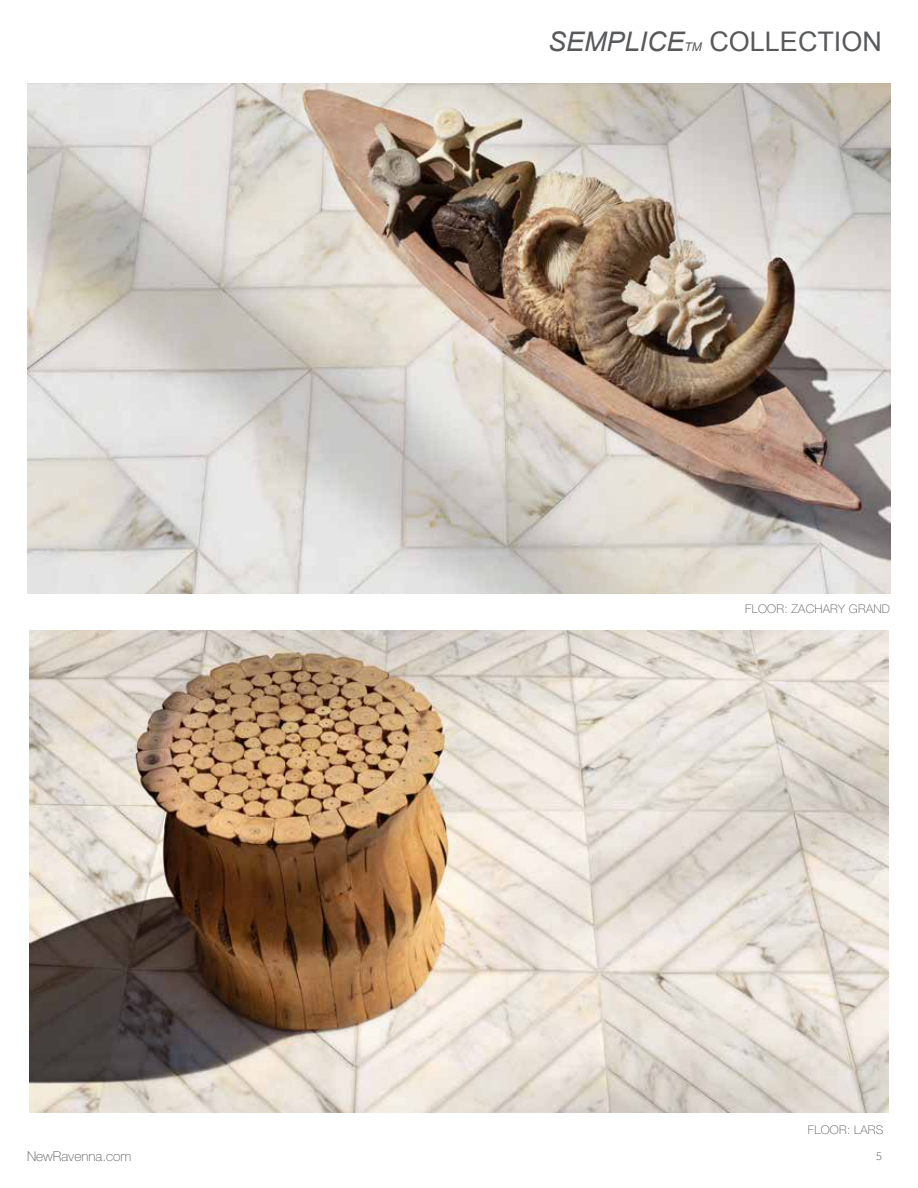
<style>
.page{position:relative;width:918px;height:1188px;background:#fff}
.page>*{position:absolute;margin:0;border:0;box-sizing:border-box;transform-origin:0 0}
.t1{font:27px "Arial";color:#58595b}
.t2{font:italic 27px "Arial";color:#58595b}
.t3{font:100 13.5px "Helvetica Neue LT Std";color:#58595b}
.t4{font:100 12px "Helvetica Neue LT Std";letter-spacing:.02em;color:#58595b}
.t5{font:italic 12px "Arial";color:#58595b}
.t6{font:300 12px "Source Sans Pro";color:#58595b}
</style>
<div class="page">
<img style="left:28px;top:84px;width:862px;height:510px">
<img style="left:29px;top:631px;width:859px;height:481px">
<h1 class="t2" style="left:548px;top:24px;width:138px">SEMPLICE</h1>
<p class="t5" style="left:685px;top:39px;width:19px">TM</p>
<h1 class="t1" style="left:709px;top:24px;width:174px">COLLECTION</h1>
<p class="t4" style="left:745px;top:602px;width:146px">FLOOR: ZACHARY GRAND</p>
<p class="t4" style="left:808px;top:1122px;width:77px">FLOOR: LARS</p>
<p class="t3" style="left:27px;top:1148px;width:106px">NewRavenna.com</p>
<p class="t6" style="left:876px;top:1149px;width:7px">5</p>
</div>
